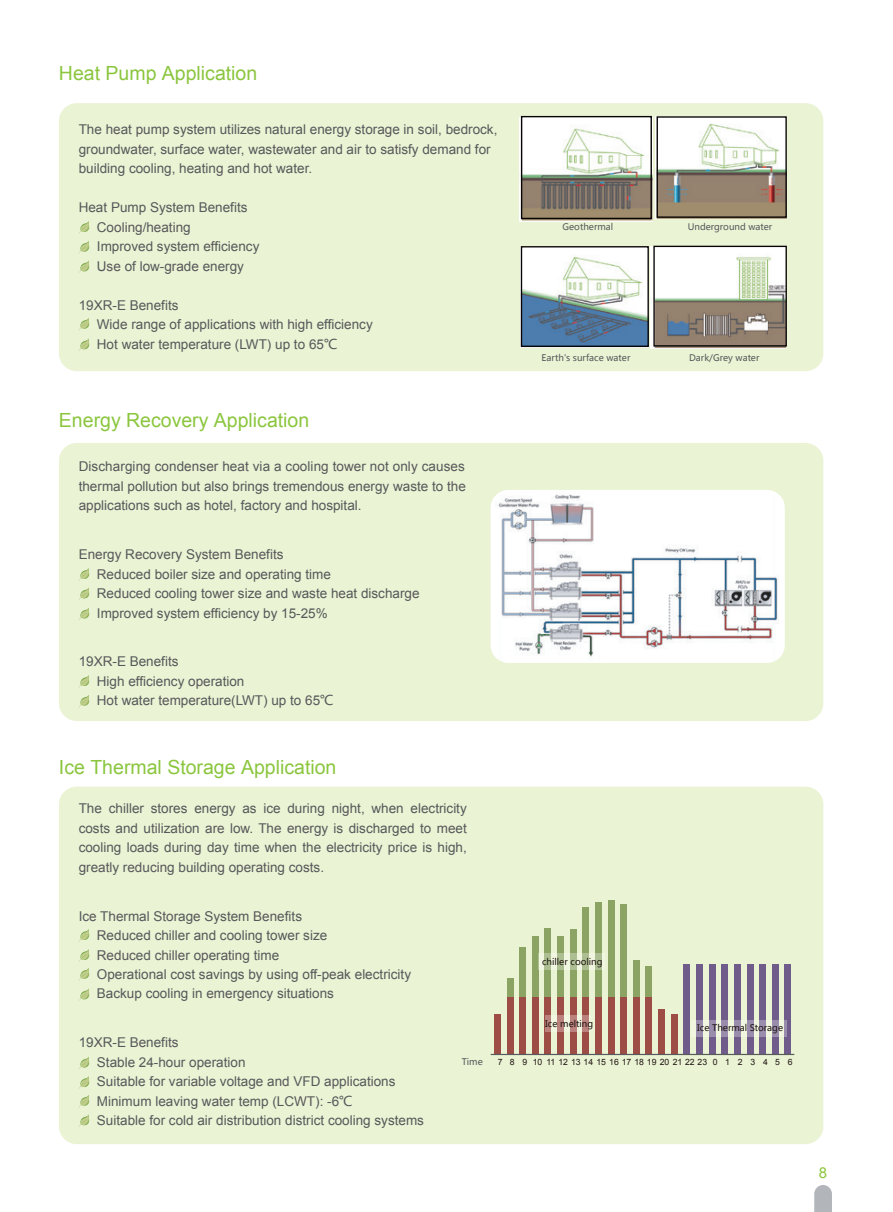
<style>
.page{position:relative;width:893px;height:1212px;background:#fff}
.page>*{position:absolute;margin:0;border:0;box-sizing:border-box;transform-origin:0 0}
.t1{font:19.5px "Arial";color:#8bc63e}
.t2{font:15px "Arial";color:#8bc63e}
.t3{font:13.5px/19.5px "Arial";color:#57585a}
.t4{font:9px "Microsoft Ya Hei";color:#57585a}
.t5{font:9px "Microsoft Ya Hei";color:#211613}
.t6{font:8.7px "Arial";color:#211613}
.s1{font-family:"Microsoft Ya Hei"}
</style>
<div class="page">
<svg style="left:814px;top:1185px;width:18px;height:27px"></svg>
<div style="left:59px;top:103px;width:764px;height:268px;background:#eaf3d4;border-radius:18px"></div>
<div style="left:59px;top:443px;width:764px;height:278px;background:#eaf3d4;border-radius:18px"></div>
<div style="left:59px;top:786px;width:764px;height:358px;background:#eaf3d4;border-radius:18px"></div>
<div style="left:494px;top:1014px;width:6px;height:40px;background:#9d4c46"></div>
<div style="left:507px;top:979px;width:6px;height:75px;background:#9d4c46"></div>
<div style="left:507px;top:979px;width:6px;height:18px;background:#8ba464"></div>
<div style="left:520px;top:979px;width:6px;height:75px;background:#9d4c46"></div>
<div style="left:520px;top:947px;width:6px;height:50px;background:#8ba464"></div>
<div style="left:532px;top:979px;width:6px;height:75px;background:#9d4c46"></div>
<div style="left:532px;top:936px;width:6px;height:61px;background:#8ba464"></div>
<div style="left:545px;top:979px;width:6px;height:75px;background:#9d4c46"></div>
<div style="left:545px;top:928px;width:6px;height:69px;background:#8ba464"></div>
<div style="left:557px;top:979px;width:7px;height:75px;background:#9d4c46"></div>
<div style="left:557px;top:936px;width:7px;height:61px;background:#8ba464"></div>
<div style="left:570px;top:979px;width:6px;height:75px;background:#9d4c46"></div>
<div style="left:570px;top:929px;width:6px;height:68px;background:#8ba464"></div>
<div style="left:583px;top:979px;width:6px;height:75px;background:#9d4c46"></div>
<div style="left:583px;top:908px;width:6px;height:89px;background:#8ba464"></div>
<div style="left:595px;top:979px;width:6px;height:75px;background:#9d4c46"></div>
<div style="left:595px;top:902px;width:6px;height:95px;background:#8ba464"></div>
<div style="left:608px;top:979px;width:6px;height:75px;background:#9d4c46"></div>
<div style="left:608px;top:900px;width:6px;height:97px;background:#8ba464"></div>
<div style="left:621px;top:979px;width:6px;height:75px;background:#9d4c46"></div>
<div style="left:621px;top:904px;width:6px;height:93px;background:#8ba464"></div>
<div style="left:633px;top:979px;width:6px;height:75px;background:#9d4c46"></div>
<div style="left:633px;top:961px;width:6px;height:36px;background:#8ba464"></div>
<div style="left:684px;top:964px;width:6px;height:90px;background:#6f5c8b"></div>
<div style="left:696px;top:964px;width:7px;height:90px;background:#6f5c8b"></div>
<div style="left:709px;top:964px;width:6px;height:90px;background:#6f5c8b"></div>
<div style="left:722px;top:964px;width:6px;height:90px;background:#6f5c8b"></div>
<div style="left:734px;top:964px;width:6px;height:90px;background:#6f5c8b"></div>
<div style="left:747px;top:964px;width:6px;height:90px;background:#6f5c8b"></div>
<div style="left:760px;top:964px;width:6px;height:90px;background:#6f5c8b"></div>
<div style="left:772px;top:964px;width:6px;height:90px;background:#6f5c8b"></div>
<div style="left:785px;top:964px;width:6px;height:90px;background:#6f5c8b"></div>
<div style="left:646px;top:979px;width:6px;height:75px;background:#9d4c46"></div>
<div style="left:646px;top:966px;width:6px;height:31px;background:#8ba464"></div>
<div style="left:658px;top:1009px;width:7px;height:45px;background:#9d4c46"></div>
<div style="left:671px;top:1013px;width:6px;height:41px;background:#9d4c46"></div>
<hr style="left:491px;top:1054px;width:303px;height:1px;background:#595a5c">
<svg style="left:538px;top:953px;width:67px;height:16px"></svg>
<svg style="left:545px;top:1015px;width:45px;height:16px"></svg>
<svg style="left:691px;top:1020px;width:96px;height:16px;fill:#998cad"></svg>
<svg style="left:79px;top:221px;width:11px;height:12px"></svg>
<svg style="left:79px;top:241px;width:11px;height:12px"></svg>
<svg style="left:79px;top:260px;width:11px;height:13px"></svg>
<svg style="left:79px;top:318px;width:11px;height:12px"></svg>
<svg style="left:79px;top:338px;width:11px;height:13px"></svg>
<svg style="left:79px;top:675px;width:11px;height:13px"></svg>
<svg style="left:79px;top:1057px;width:11px;height:12px"></svg>
<svg style="left:79px;top:1076px;width:11px;height:31px"></svg>
<svg style="left:79px;top:1114px;width:11px;height:13px"></svg>
<svg style="left:79px;top:568px;width:11px;height:12px"></svg>
<svg style="left:79px;top:587px;width:11px;height:13px"></svg>
<svg style="left:79px;top:608px;width:11px;height:12px"></svg>
<svg style="left:79px;top:929px;width:11px;height:13px"></svg>
<svg style="left:79px;top:949px;width:11px;height:31px"></svg>
<svg style="left:79px;top:988px;width:11px;height:13px"></svg>
<svg style="left:79px;top:695px;width:11px;height:12px"></svg>
<img style="left:656px;top:117px;width:129px;height:101px">
<div style="left:657px;top:116px;width:130px;height:102px;border:1px solid #070304"></div>
<img style="left:520px;top:117px;width:133px;height:104px">
<div style="left:521px;top:116px;width:131px;height:103px;border:1px solid #070304"></div>
<img style="left:520px;top:246px;width:266px;height:102px">
<div style="left:653px;top:246px;width:134px;height:101px;border:1px solid #070304"></div>
<div style="left:521px;top:246px;width:128px;height:101px;border:1px solid #070304"></div>
<img style="left:491px;top:490px;width:294px;height:173px">
<h1 class="t1" style="left:59px;top:60px;width:200px">Heat Pump Application</h1>
<p class="t3" style="left:79px;top:120px;width:420px">The heat pump system utilizes natural energy storage in soil, bedrock, groundwater, surface water, wastewater and air to satisfy demand for building cooling, heating and hot water.</p>
<p class="t3" style="left:79px;top:198px;width:170px">Heat Pump System Benefits</p>
<p class="t3" style="left:97px;top:217px;width:164px">Cooling/heating<br>Improved system efficiency<br>Use of low-grade energy</p>
<p class="t3" style="left:79px;top:295px;width:101px">19XR-E Benefits</p>
<p class="t3" style="left:97px;top:315px;width:277px">Wide range of applications with high efficiency</p>
<p class="t3" style="left:97px;top:334px;width:242px">Hot water temperature (LWT) up to 65<span class="s1">℃</span></p>
<h1 class="t1" style="left:59px;top:407px;width:252px">Energy Recovery Application</h1>
<p class="t3" style="left:79px;top:457px;width:389px;text-align:justify">Discharging condenser heat via a cooling tower not only causes thermal pollution but also brings tremendous energy waste to the applications such as hotel, factory and hospital.</p>
<p class="t3" style="left:97px;top:545px;width:324px;text-indent:-18px">Energy Recovery System Benefits<br>Reduced boiler size and operating time<br>Reduced cooling tower size and waste heat discharge Improved system efficiency by 15-25%</p>
<p class="t3" style="left:79px;top:652px;width:101px">19XR-E Benefits</p>
<p class="t3" style="left:97px;top:671px;width:238px">High efficiency operation<br>Hot water temperature(LWT) up to 65<span class="s1">℃</span></p>
<h1 class="t1" style="left:59px;top:754px;width:279px">Ice Thermal Storage Application</h1>
<p class="t3" style="left:79px;top:799px;width:390px;text-align:justify">The chiller stores energy as ice during night, when electricity costs and utilization are low. The energy is discharged to meet cooling loads during day time when the electricity price is high, greatly reducing building operating costs.</p>
<p class="t3" style="left:97px;top:906px;width:316px;text-indent:-18px">Ice Thermal Storage System Benefits<br>Reduced chiller and cooling tower size<br>Reduced chiller operating time<br>Operational cost savings by using off-peak electricity Backup cooling in emergency situations</p>
<p class="t3" style="left:79px;top:1033px;width:101px">19XR-E Benefits</p>
<p class="t4" style="left:562px;top:221px;width:52px">Geothermal</p>
<p class="t4" style="left:688px;top:221px;width:86px">Underground water</p>
<p class="t4" style="left:541px;top:352px;width:90px">Earth's surface water</p>
<p class="t4" style="left:689px;top:352px;width:72px">Dark/Grey water</p>
<p class="t5" style="left:542px;top:955px;width:62px">chiller cooling</p>
<p class="t5" style="left:545px;top:1018px;width:49px">Ice melting</p>
<p class="t5" style="left:697px;top:1022px;width:87px">Ice Thermal Storage</p>
<p class="t3" style="left:97px;top:1052px;width:329px">Stable 24-hour operation<br>Suitable for variable voltage and VFD applications Minimum leaving water temp (LCWT): -6<span class="s1">℃<br></span>Suitable for cold air distribution district cooling systems</p>
<p class="t4" style="left:462px;top:1055px;width:23px">Time</p>
<p class="t6" style="left:498px;top:1056px;width:296px">7 8 9 10 11 12 13 14 15 16 17 18 19 20 21 22 23 0 1 2 3 4 5 6</p>
<p class="t2" style="left:819px;top:1163px;width:10px">8</p>
</div>
